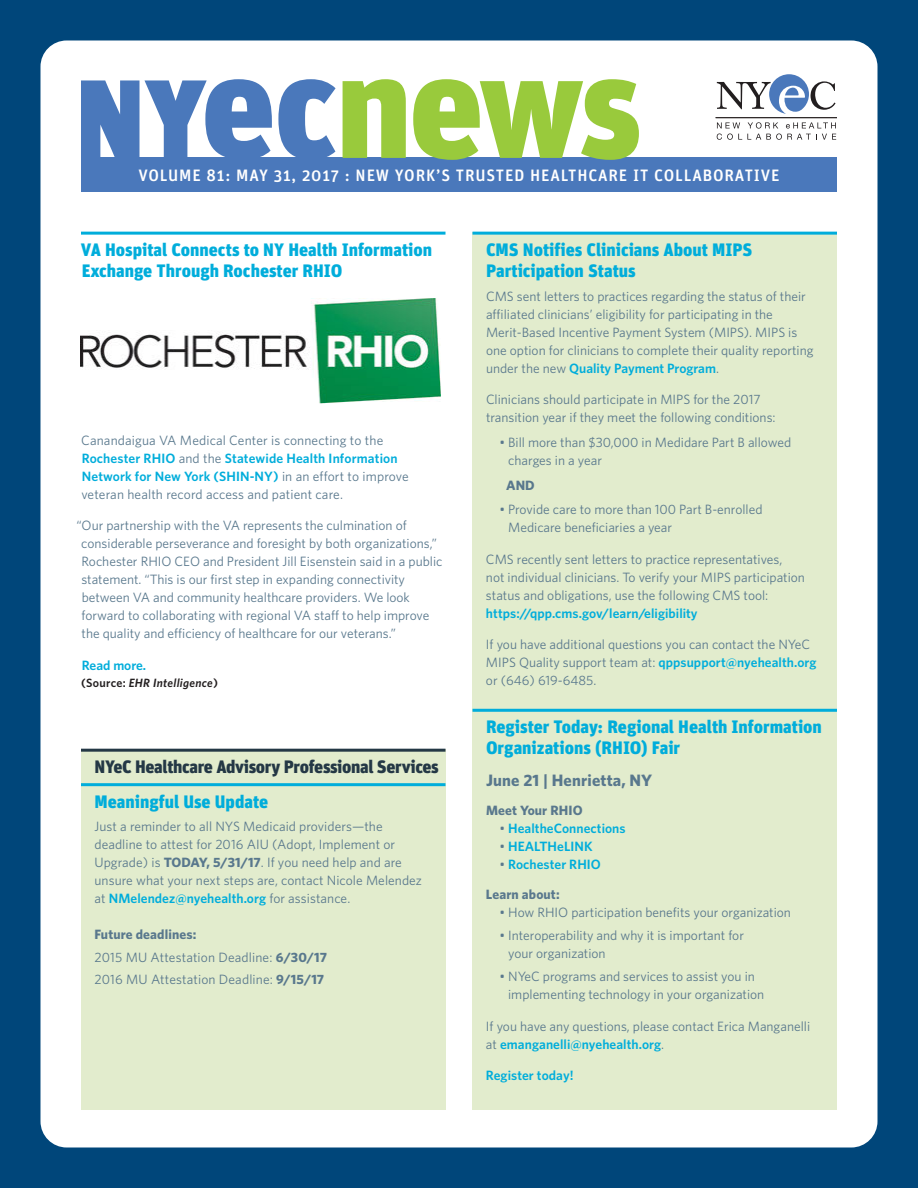
<style>
.page{position:relative;width:918px;height:1188px;background:#00467a}
.page>*{position:absolute;margin:0;border:0;box-sizing:border-box;transform-origin:0 0}
.t1{font:900 18px/21px "Unit";color:#00addb}
.t2{font:900 18px "Unit";letter-spacing:-.02em;color:#243845}
.t3{font:500 16.5px "Unit";letter-spacing:.05em;color:#fff}
.t4{font:700 16.5px "Whitney";letter-spacing:.01em;color:#59788d}
.t5{font:13.5px/18px "Whitney";color:#59788d}
.t6{font:600 13.5px "Whitney";letter-spacing:.005em;color:#00addb}
.t7{font:700 13.5px "Whitney";letter-spacing:.01em;color:#59788d}
.t8{font:italic 600 12px "Whitney";letter-spacing:.025em;color:#231f20}
.s1{font-weight:600;color:#00addb}
.s2{font-style:normal}
.s3{font-weight:700}
.s4{font-weight:400;color:#59788d}
</style>
<div class="page">
<div style="left:40px;top:40px;width:837px;height:1108px;background:#fff;border-radius:26px"></div>
<div style="left:81px;top:158px;width:756px;height:34px;background:#4a78bb"></div>
<hr style="left:716px;top:117px;width:121px;height:1px;background:#2e2929">
<svg style="left:717px;top:74px;width:119px;height:40px"></svg>
<svg style="left:717px;top:122px;width:119px;height:18px"></svg>
<svg style="left:278px;top:79px;width:58px;height:79px"></svg>
<svg style="left:343px;top:79px;width:63px;height:79px"></svg>
<svg style="left:413px;top:79px;width:226px;height:81px"></svg>
<svg style="left:81px;top:79px;width:191px;height:79px"></svg>
<hr style="left:81px;top:232px;width:365px;height:3px;background:#00addb">
<img style="left:81px;top:299px;width:359px;height:105px">
<div style="left:81px;top:749px;width:365px;height:361px;background:#e2eccd"></div>
<hr style="left:81px;top:749px;width:365px;height:3px;background:#243845">
<hr style="left:81px;top:783px;width:365px;height:3px;background:#00addb">
<div style="left:472px;top:232px;width:365px;height:878px;background:#e2eccd"></div>
<hr style="left:472px;top:232px;width:365px;height:3px;background:#00addb">
<hr style="left:472px;top:709px;width:365px;height:3px;background:#00addb">
<p class="t3" style="left:138px;top:169px;width:643px">VOLUME 81: MAY 31, 2017 : NEW YORK’S TRUSTED HEALTHCARE IT COLLABORATIVE</p>
<h2 class="t1" style="left:81px;top:241px;width:353px">VA Hospital Connects to NY Health Information<br>Exchange Through Rochester RHIO</h2>
<p class="t5" style="left:81px;top:432px;width:329px">Canandaigua VA Medical Center is connecting to the <span class="s1">Rochester RHIO</span> and the <span class="s1">Statewide Health Information Network for New York (SHIN-NY)</span> in an effort to improve veteran health record access and patient care.</p>
<p class="t5" style="left:81px;top:517px;width:363px;text-indent:-5px">“Our partnership with the VA represents the culmination of considerable perseverance and foresight by both organizations,” Rochester RHIO CEO and President Jill Eisenstein said in a public statement. “This is our first step in expanding connectivity between VA and community healthcare providers. We look forward to collaborating with regional VA staff to help improve the quality and efficiency of healthcare for our veterans.”</p>
<p class="t6" style="left:82px;top:660px;width:66px">Read more.</p>
<p class="t8" style="left:81px;top:678px;width:138px"><span class="s2">(Source:</span> EHR Intelligence<span class="s2">)</span></p>
<p class="t2" style="left:94px;top:760px;width:346px">NYeC Healthcare Advisory Professional Services</p>
<h2 class="t1" style="left:94px;top:792px;width:175px">Meaningful Use Update</h2>
<p class="t5" style="left:94px;top:819px;width:329px">Just a reminder to all NYS Medicaid providers—the deadline to attest for 2016 AIU (Adopt, Implement or Upgrade) is <span class="s3">TODAY, 5/31/17</span>. If you need help and are unsure what your next steps are, contact Nicole Melendez at <span class="s1">NMelendez@nyehealth.org</span> for assistance.</p>
<p class="t7" style="left:94px;top:929px;width:103px">Future deadlines:</p>
<p class="t5" style="left:94px;top:949px;width:234px">2015 MU Attestation Deadline: <span class="s3">6/30/17</span></p>
<p class="t5" style="left:94px;top:972px;width:231px">2016 MU Attestation Deadline: <span class="s3">9/15/17</span></p>
<h2 class="t1" style="left:486px;top:241px;width:268px">CMS Notifies Clinicians About MIPS<br>Participation Status</h2>
<p class="t5" style="left:486px;top:288px;width:329px">CMS sent letters to practices regarding the status of their affiliated clinicians’ eligibility for participating in the Merit-Based Incentive Payment System (MIPS). MIPS is one option for clinicians to complete their quality reporting under the new <span class="s1">Quality Payment Program</span>.</p>
<p class="t5" style="left:486px;top:391px;width:291px">Clinicians should participate in MIPS for the 2017 transition year if they meet the following conditions:</p>
<p class="t5" style="left:508px;top:434px;width:285px;text-indent:-9px">• Bill more than $30,000 in Medidare Part B allowed charges in a year</p>
<p class="t7" style="left:506px;top:480px;width:30px">AND</p>
<p class="t5" style="left:508px;top:502px;width:256px;text-indent:-9px">• Provide care to more than 100 Part B-enrolled<br>Medicare beneficiaries a year</p>
<p class="t5" style="left:486px;top:551px;width:321px">CMS recently sent letters to practice representatives,<br>not individual clinicians. To verify your MIPS participation status and obligations, use the following CMS tool: <span class="s1">https://qpp.cms.gov/learn/eligibility</span></p>
<p class="t5" style="left:486px;top:637px;width:332px">If you have additional questions you can contact the NYeC<br>MIPS Quality support team at: <span class="s1">qppsupport@nyehealth.org </span>or (646) 619-6485.</p>
<h2 class="t1" style="left:486px;top:718px;width:337px">Register Today: Regional Health Information<br>Organizations (RHIO) Fair</h2>
<p class="t4" style="left:486px;top:774px;width:168px">June 21 | Henrietta, NY</p>
<p class="t7" style="left:486px;top:806px;width:98px">Meet Your RHIO</p>
<p class="t6" style="left:500px;top:824px;width:128px"><span class="s4">•</span> HealtheConnections</p>
<p class="t6" style="left:499px;top:842px;width:95px"><span class="s4">•</span> HEALTHeLINK</p>
<p class="t6" style="left:499px;top:860px;width:103px"><span class="s4">•</span> Rochester RHIO</p>
<p class="t7" style="left:486px;top:889px;width:75px">Learn about:</p>
<p class="t5" style="left:499px;top:904px;width:293px">• How RHIO participation benefits your organization</p>
<p class="t5" style="left:508px;top:927px;width:237px;text-indent:-9px">• Interoperability and why it is important for your organization</p>
<p class="t5" style="left:508px;top:969px;width:258px;text-indent:-9px">• NYeC programs and services to assist you in implementing technology in your organization</p>
<p class="t5" style="left:486px;top:1018px;width:326px">If you have any questions, please contact Erica Manganelli at <span class="s1">emanganelli@nyehealth.org</span>.</p>
<p class="t6" style="left:486px;top:1071px;width:89px">Register today!</p>
</div>
